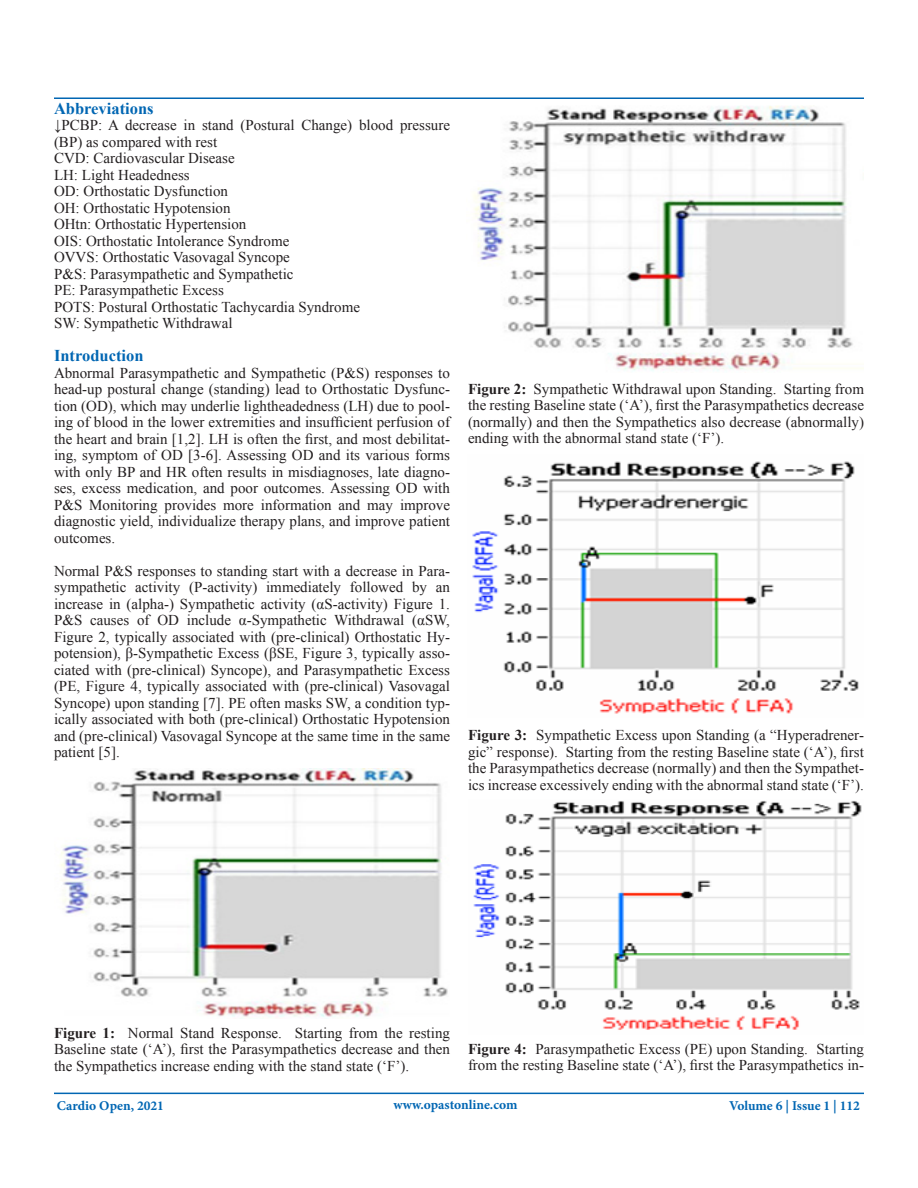
<style>
.page{position:relative;width:918px;height:1188px;background:#fff}
.page>*{position:absolute;margin:0;border:0;box-sizing:border-box;transform-origin:0 0}
.t1{font:700 16.5px "Times New Roman";color:#0166b3}
.t2{font:15px/16.5px "Times New Roman";color:#231f20;text-align:justify}
.t3{font:700 13.5px "Minion Pro";color:#0166b3}
.s1{font-weight:700}
</style>
<div class="page">
<hr style="left:54px;top:98px;width:810px;height:1px;background:#0166b3">
<hr style="left:54px;top:1093px;width:810px;height:1px;background:#0166b3">
<img style="left:60px;top:769px;width:388px;height:250px">
<img style="left:473px;top:105px;width:391px;height:266px">
<img style="left:472px;top:461px;width:387px;height:253px">
<img style="left:473px;top:800px;width:389px;height:230px">
<p class="t1" style="left:54px;top:97px;width:101px">Abbreviations</p>
<p class="t2" style="left:54px;top:117px;width:398px">↓PCBP: A decrease in stand (Postural Change) blood pressure (BP) as compared with rest</p>
<p class="t2" style="left:54px;top:150px;width:182px">CVD: Cardiovascular Disease</p>
<p class="t2" style="left:54px;top:166px;width:137px">LH: Light Headedness</p>
<p class="t2" style="left:54px;top:183px;width:176px">OD: Orthostatic Dysfunction</p>
<p class="t2" style="left:54px;top:199px;width:178px">OH: Orthostatic Hypotension</p>
<p class="t2" style="left:54px;top:216px;width:194px">OHtn: Orthostatic Hypertension</p>
<p class="t2" style="left:54px;top:232px;width:237px">OIS: Orthostatic Intolerance Syndrome</p>
<p class="t2" style="left:54px;top:249px;width:237px">OVVS: Orthostatic Vasovagal Syncope</p>
<p class="t2" style="left:54px;top:265px;width:241px">P&amp;S: Parasympathetic and Sympathetic</p>
<p class="t2" style="left:54px;top:282px;width:171px">PE: Parasympathetic Excess</p>
<p class="t2" style="left:54px;top:298px;width:308px">POTS: Postural Orthostatic Tachycardia Syndrome</p>
<p class="t2" style="left:54px;top:315px;width:180px">SW: Sympathetic Withdrawal</p>
<p class="t1" style="left:54px;top:344px;width:91px">Introduction</p>
<p class="t2" style="left:54px;top:364px;width:398px">Abnormal Parasympathetic and Sympathetic (P&amp;S) responses to head-up postural change (standing) lead to Orthostatic Dysfunc&shy;tion (OD), which may underlie lightheadedness (LH) due to pool&shy;ing of blood in the lower extremities and insufficient perfusion of the heart and brain [1,2]. LH is often the first, and most debilitat&shy;ing, symptom of OD [3-6]. Assessing OD and its various forms with only BP and HR often results in misdiagnoses, late diagno&shy;ses, excess medication, and poor outcomes. Assessing OD with P&amp;S Monitoring provides more information and may improve diagnostic yield, individualize therapy plans, and improve patient outcomes.</p>
<p class="t2" style="left:54px;top:562px;width:398px">Normal P&amp;S responses to standing start with a decrease in Para&shy;sympathetic activity (P-activity) immediately followed by an increase in (alpha-) Sympathetic activity (αS-activity) Figure 1.<br>P&amp;S causes of OD include α-Sympathetic Withdrawal (αSW, Figure 2, typically associated with (pre-clinical) Orthostatic Hy&shy;potension), β-Sympathetic Excess (βSE, Figure 3, typically asso&shy;ciated with (pre-clinical) Syncope), and Parasympathetic Excess (PE, Figure 4, typically associated with (pre-clinical) Vasovagal Syncope) upon standing [7]. PE often masks SW, a condition typ&shy;ically associated with both (pre-clinical) Orthostatic Hypotension and (pre-clinical) Vasovagal Syncope at the same time in the same patient [5].</p>
<p class="t2" style="left:468px;top:380px;width:398px"><span class="s1">Figure 2:</span> Sympathetic Withdrawal upon Standing. Starting from the resting Baseline state (‘A’), first the Parasympathetics decrease (normally) and then the Sympathetics also decrease (abnormally) ending with the abnormal stand state (‘F’).</p>
<p class="t2" style="left:468px;top:727px;width:397px"><span class="s1">Figure 3:</span> Sympathetic Excess upon Standing (a “Hyperadrener&shy;gic” response). Starting from the resting Baseline state (‘A’), first the Parasympathetics decrease (normally) and then the Sympathet&shy;ics increase excessively ending with the abnormal stand state (‘F’).</p>
<p class="t2" style="left:54px;top:1024px;width:398px"><span class="s1">Figure 1:</span> Normal Stand Response. Starting from the resting Baseline state (‘A’), first the Parasympathetics decrease and then the Sympathetics increase ending with the stand state (‘F’).</p>
<p class="t2" style="left:468px;top:1040px;width:398px"><span class="s1">Figure 4:</span> Parasympathetic Excess (PE) upon Standing. Starting from the resting Baseline state (‘A’), first the Parasympathetics in-</p>
<p class="t3" style="left:57px;top:1096px;width:109px">Cardio Open, 2021</p>
<p class="t3" style="left:393px;top:1095px;width:126px">www.opastonline.com</p>
<p class="t3" style="left:729px;top:1096px;width:133px">Volume 6 | Issue 1 | 112</p>
</div>
